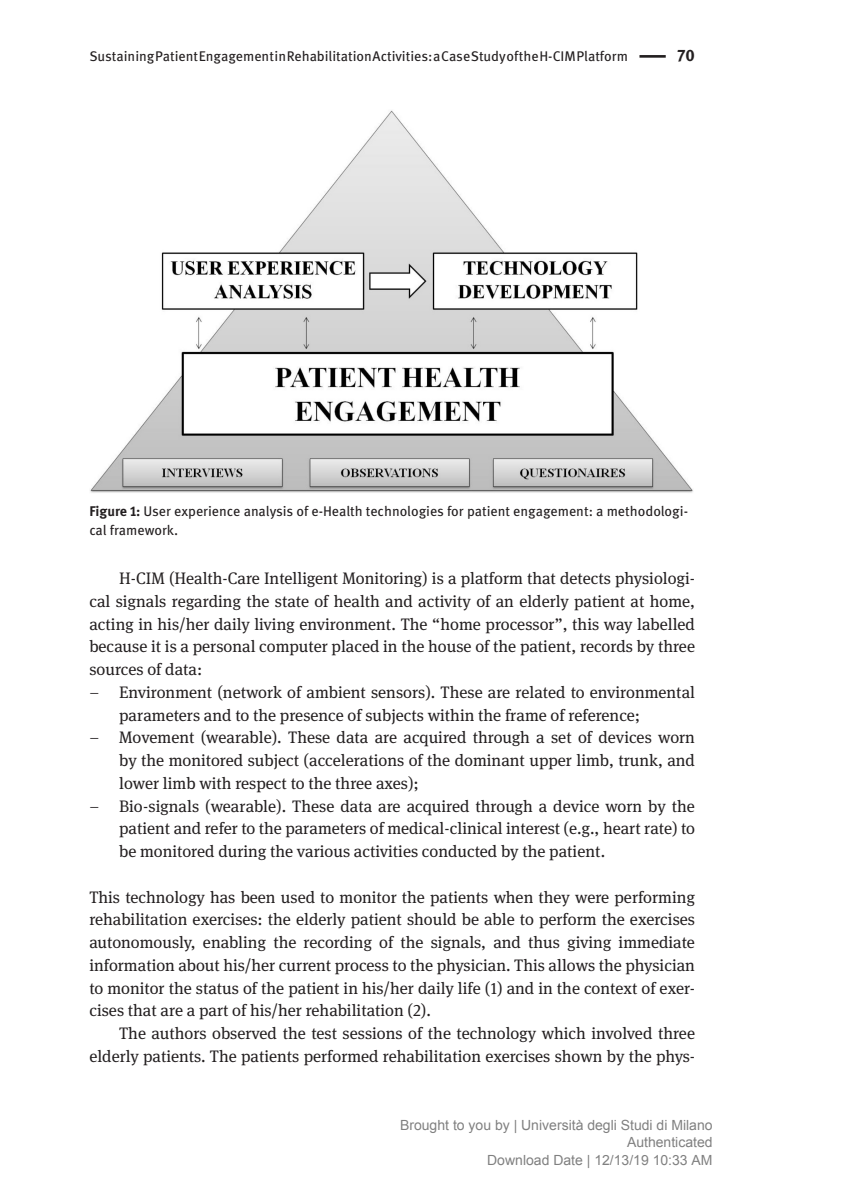
<style>
.page{position:relative;width:844px;height:1191px;background:#fff}
.page>*{position:absolute;margin:0;border:0;box-sizing:border-box;transform-origin:0 0}
.paragraph_with_space{font:16.62px/22.8px "DG Meta Serif Science";color:#231f20;text-align:justify}
.paragraph_with_inden{font:16.62px/22.8px "DG Meta Serif Science";color:#231f20;text-align:justify}
.t1{font:700 16.62px "DG Meta Science";color:#231f20}
.caption_figure{font:14px/19.2px "DG Meta Science";color:#231f20}
.t2{font:14px/17.5px "Arial";color:#808080;text-align:right}
.s1{font-weight:700}
</style>
<div class="page">
<hr style="left:639px;top:55px;width:26px;height:3px;background:#231f20">
<img style="left:90px;top:110px;width:603px;height:383px">
<p class="caption_figure" style="left:89px;top:46px;width:540px">Sustaining Patient Engagement in Rehabilitation Activities: a Case Study of the H-CIM Platform</p>
<p class="t1" style="left:677px;top:42px;width:19px">70</p>
<p class="caption_figure" style="left:89px;top:501px;width:600px"><span class="s1">Figure 1:</span> User experience analysis of e-Health technologies for patient engagement: a methodologi&shy;cal framework.</p>
<p class="paragraph_with_inden" style="left:89px;top:566px;width:607px;text-indent:30px">H-CIM (Health-Care Intelligent Monitoring) is a platform that detects physiologi&shy;cal signals regarding the state of health and activity of an elderly patient at home, acting in his/her daily living environment. The “home processor”, this way labelled because it is a personal computer placed in the house of the patient, records by three sources of data:</p>
<p class="paragraph_with_space" style="left:119px;top:680px;width:577px;text-indent:-30px">– Environment (network of ambient sensors). These are related to environmental parameters and to the presence of subjects within the frame of reference;</p>
<p class="paragraph_with_space" style="left:119px;top:726px;width:577px;text-indent:-30px">– Movement (wearable). These data are acquired through a set of devices worn by the monitored subject (accelerations of the dominant upper limb, trunk, and lower limb with respect to the three axes);</p>
<p class="paragraph_with_space" style="left:119px;top:794px;width:577px;text-indent:-30px">– Bio-signals (wearable). These data are acquired through a device worn by the patient and refer to the parameters of medical-clinical interest (e.g., heart rate) to be monitored during the various activities conducted by the patient.</p>
<p class="paragraph_with_space" style="left:89px;top:885px;width:607px">This technology has been used to monitor the patients when they were performing rehabilitation exercises: the elderly patient should be able to perform the exercises autonomously, enabling the recording of the signals, and thus giving immediate information about his/her current process to the physician. This allows the physician to monitor the status of the patient in his/her daily life (1) and in the context of exer&shy;cises that are a part of his/her rehabilitation (2).</p>
<p class="paragraph_with_inden" style="left:89px;top:1021px;width:607px;text-align:right">The authors observed the test sessions of the technology which involved three elderly patients. The patients performed rehabilitation exercises shown by the phys-</p>
<p class="t2" style="left:400px;top:1117px;width:314px">Brought to you by | Università degli Studi di Milano<br>Authenticated<br>Download Date | 12/13/19 10:33 AM</p>
</div>
